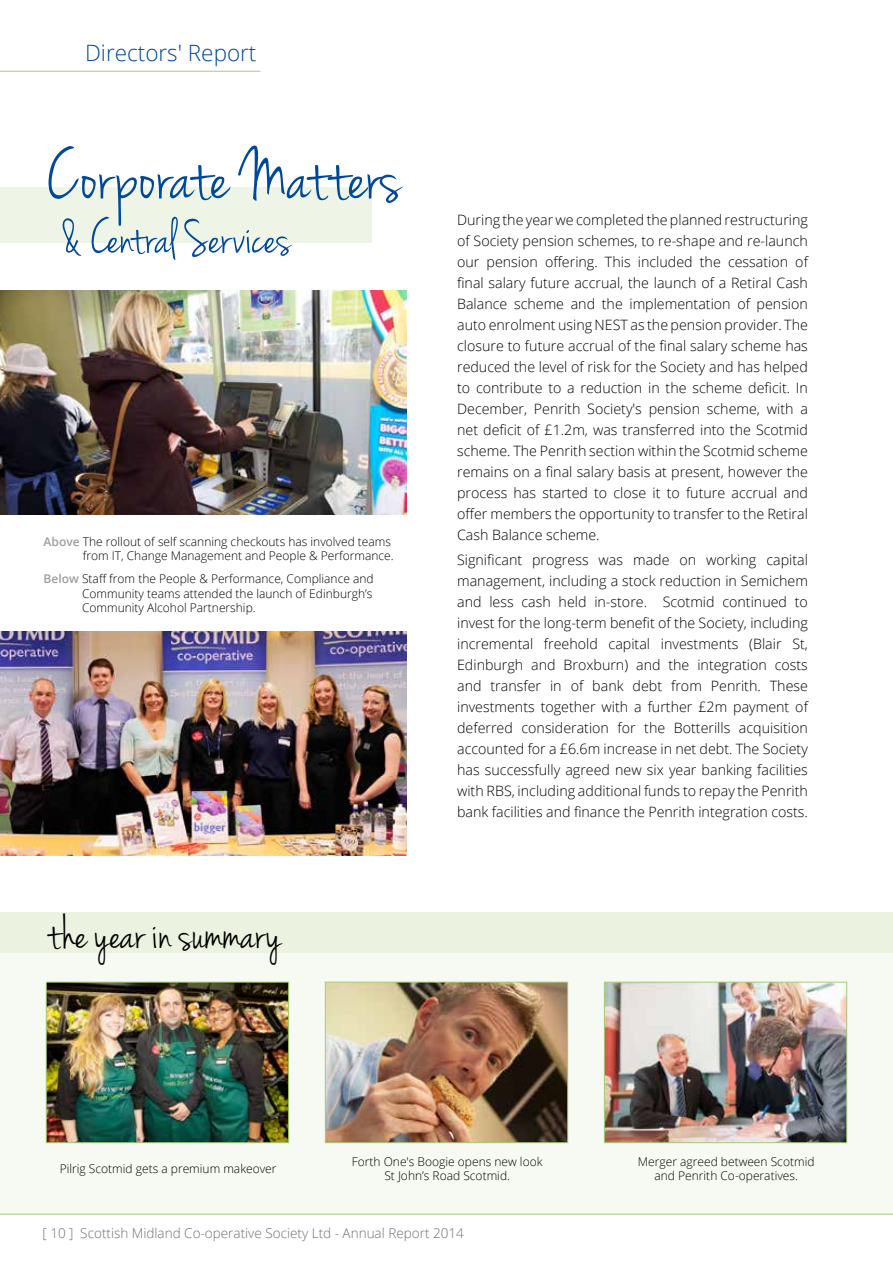
<style>
.page{position:relative;width:893px;height:1263px;background:#fff}
.page>*{position:absolute;margin:0;border:0;box-sizing:border-box;transform-origin:0 0}
.t1{font:75px "Jenna Sue";color:#00489a}
.t2{font:51.6px "Jenna Sue";color:#00489a}
.t3{font:48px "Jenna Sue";color:#000}
.t4{font:300 22.5px "Open Sans";color:#00489a}
.t5{font:300 14.25px/21px "Open Sans";color:#000;text-align:justify}
.t6{font:300 13.5px "Open Sans";color:#706f6f}
.t7{font:300 12px/14.4px "Open Sans";color:#000;text-align:center}
.s1{font-weight:600;color:#9d9d9c}
</style>
<div class="page">
<div style="left:0;top:912px;width:893px;height:302px;background:#f7faf3"></div>
<div style="left:0;top:912px;width:893px;height:40px;background:#ebf3e0"></div>
<hr style="left:0;top:71px;width:260px;height:1px;background:#a8cd74">
<hr style="left:0;top:1214px;width:893px;height:1px;background:#a8cd74">
<img style="left:0;top:290px;width:407px;height:224px">
<img style="left:0;top:631px;width:407px;height:224px">
<img style="left:48px;top:984px;width:239px;height:157px">
<div style="left:46px;top:982px;width:243px;height:161px;border:1px solid #a8cd74"></div>
<img style="left:606px;top:984px;width:239px;height:157px">
<div style="left:604px;top:982px;width:243px;height:161px;border:1px solid #a8cd74"></div>
<img style="left:327px;top:984px;width:239px;height:157px">
<div style="left:325px;top:982px;width:243px;height:161px;border:1px solid #a8cd74"></div>
<div style="left:0;top:187px;width:371px;height:55px;background:#eff5e6"></div>
<h3 class="t4" style="left:85px;top:38px;width:173px">Directors' Report</h3>
<h1 class="t1" style="left:47px;top:133px;width:355px">Corporate Matters</h1>
<h2 class="t2" style="left:61px;top:208px;width:232px">&amp; Central Services</h2>
<p class="t7" style="left:44px;top:534px;width:351px;text-align:right"><span class="s1">Above</span> The rollout of self scanning checkouts has involved teams from IT, Change Management and People &amp; Performance.</p>
<p class="t7" style="left:82px;top:571px;width:293px;text-align:justify;text-indent:-38px"><span class="s1">Below</span> Staff from the People &amp; Performance, Compliance and Community teams attended the launch of Edinburgh’s Community Alcohol Partnership.</p>
<h3 class="t3" style="left:47px;top:906px;width:236px">the year in summary</h3>
<p class="t5" style="left:457px;top:209px;width:352px">During the year we completed the planned restructuring of Society pension schemes, to re-shape and re-launch our pension offering. This included the cessation of final salary future accrual, the launch of a Retiral Cash Balance scheme and the implementation of pension auto enrolment using NEST as the pension provider. The closure to future accrual of the final salary scheme has reduced the level of risk for the Society and has helped to contribute to a reduction in the scheme deficit. In December, Penrith Society's pension scheme, with a net deficit of £1.2m, was transferred into the Scotmid scheme. The Penrith section within the Scotmid scheme remains on a final salary basis at present, however the process has started to close it to future accrual and offer members the opportunity to transfer to the Retiral Cash Balance scheme.</p>
<p class="t5" style="left:457px;top:549px;width:352px">Significant progress was made on working capital management, including a stock reduction in Semichem and less cash held in-store. Scotmid continued to invest for the long-term benefit of the Society, including incremental freehold capital investments (Blair St, Edinburgh and Broxburn) and the integration costs and transfer in of bank debt from Penrith. These investments together with a further £2m payment of deferred consideration for the Botterills acquisition accounted for a £6.6m increase in net debt. The Society has successfully agreed new six year banking facilities with RBS, including additional funds to repay the Penrith bank facilities and finance the Penrith integration costs.</p>
<p class="t7" style="left:60px;top:1161px;width:218px">Pilrig Scotmid gets a premium makeover</p>
<p class="t7" style="left:352px;top:1154px;width:192px">Forth One's Boogie opens new look<br>St John’s Road Scotmid.</p>
<p class="t7" style="left:638px;top:1154px;width:178px">Merger agreed between Scotmid and Penrith Co-operatives.</p>
<p class="t6" style="left:43px;top:1224px;width:423px">[ 10 ] Scottish Midland Co-operative Society Ltd - Annual Report 2014</p>
</div>
